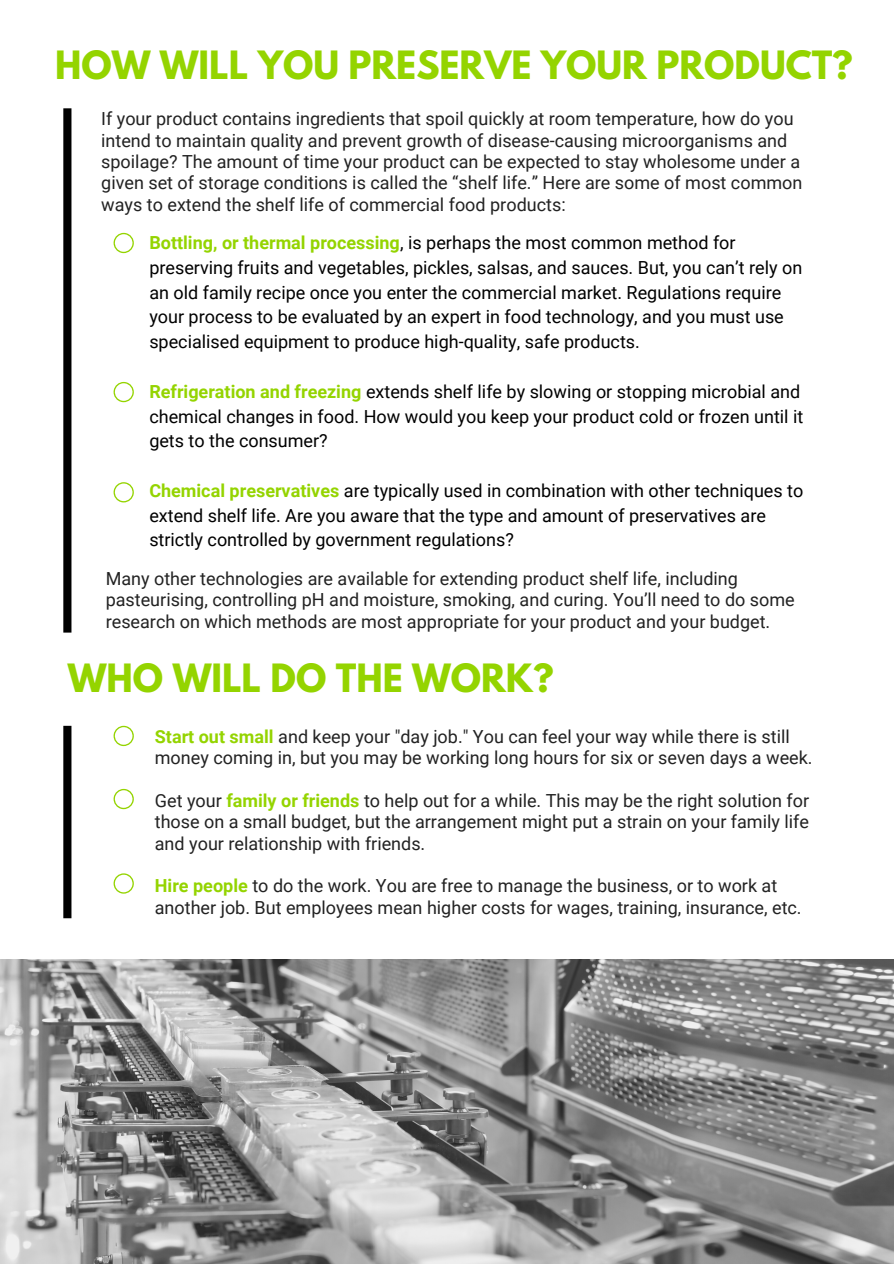
<style>
.page{position:relative;width:894px;height:1264px;background:#fff}
.page>*{position:absolute;margin:0;border:0;box-sizing:border-box;transform-origin:0 0}
.t1{font:700 34.5px "League Spartan";color:#94d400}
.t2{font:18px/21.5px "Roboto";color:#222}
.t3{font:18px/24.8px "Roboto";color:#000}
.s1{font-weight:700;color:#94d400}
</style>
<div class="page">
<svg style="left:113px;top:233px;width:21px;height:20px"></svg>
<svg style="left:113px;top:382px;width:21px;height:20px"></svg>
<svg style="left:113px;top:482px;width:21px;height:20px"></svg>
<svg style="left:63px;top:108px;width:8px;height:524px;background:#0a0a0a"></svg>
<svg style="left:113px;top:725px;width:21px;height:21px"></svg>
<svg style="left:113px;top:789px;width:21px;height:20px"></svg>
<svg style="left:113px;top:873px;width:21px;height:20px"></svg>
<svg style="left:63px;top:725px;width:8px;height:193px;background:#0b0b0b"></svg>
<img style="left:0;top:959px;width:893px;height:304px">
<h1 class="t1" style="left:55px;top:48px;width:799px">HOW WILL YOU PRESERVE YOUR PRODUCT?</h1>
<p class="t2" style="left:101px;top:108px;width:702px">If your product contains ingredients that spoil quickly at room temperature, how do you intend to maintain quality and prevent growth of disease-causing microorganisms and spoilage? The amount of time your product can be expected to stay wholesome under a given set of storage conditions is called the “shelf life.” Here are some of most common ways to extend the shelf life of commercial food products:</p>
<p class="t3" style="left:149px;top:230px;width:654px"><span class="s1">Bottling, or thermal processing</span>, is perhaps the most common method for preserving fruits and vegetables, pickles, salsas, and sauces. But, you can’t rely on an old family recipe once you enter the commercial market. Regulations require your process to be evaluated by an expert in food technology, and you must use specialised equipment to produce high-quality, safe products.</p>
<p class="t3" style="left:149px;top:379px;width:655px"><span class="s1">Refrigeration and freezing</span> extends shelf life by slowing or stopping microbial and chemical changes in food. How would you keep your product cold or frozen until it gets to the consumer?</p>
<p class="t3" style="left:149px;top:478px;width:655px"><span class="s1">Chemical preservatives</span> are typically used in combination with other techniques to extend shelf life. Are you aware that the type and amount of preservatives are strictly controlled by government regulations?</p>
<p class="t2" style="left:106px;top:568px;width:690px">Many other technologies are available for extending product shelf life, including pasteurising, controlling pH and moisture, smoking, and curing. You’ll need to do some research on which methods are most appropriate for your product and your budget.</p>
<h1 class="t1" style="left:68px;top:661px;width:487px">WHO WILL DO THE WORK?</h1>
<p class="t2" style="left:155px;top:725px;width:659px"><span class="s1">Start out small</span> and keep your "day job." You can feel your way while there is still money coming in, but you may be working long hours for six or seven days a week.</p>
<p class="t2" style="left:155px;top:790px;width:655px;text-align:justify">Get your <span class="s1">family or friends</span> to help out for a while. This may be the right solution for those on a small budget, but the arrangement might put a strain on your family life and your relationship with friends.</p>
<p class="t2" style="left:155px;top:875px;width:648px"><span class="s1">Hire people</span> to do the work. You are free to manage the business, or to work at another job. But employees mean higher costs for wages, training, insurance, etc.</p>
</div>
